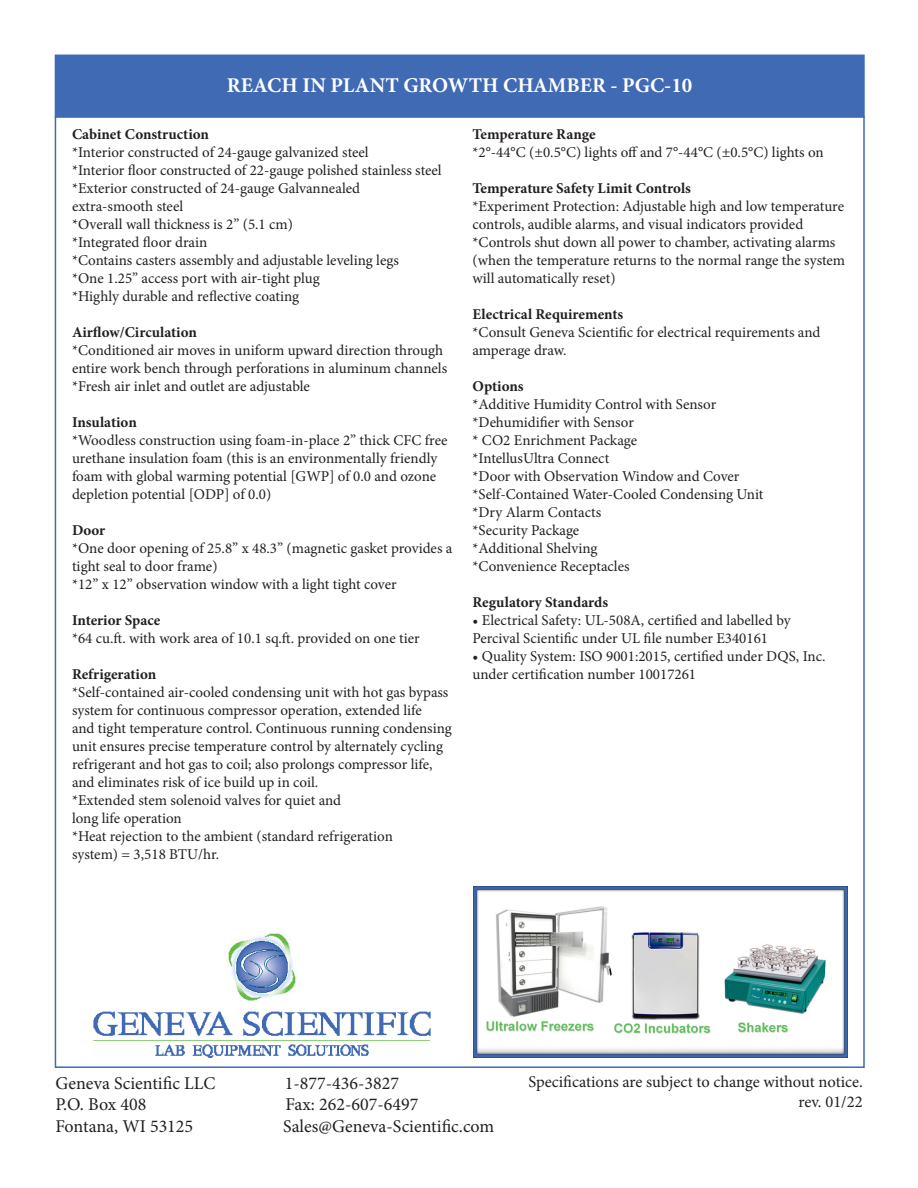
<style>
.page{position:relative;width:918px;height:1188px;background:#fff}
.page>*{position:absolute;margin:0;border:0;box-sizing:border-box;transform-origin:0 0}
.t1{font:700 21px "Minion Pro";color:#fff}
.t2{font:18px "Minion Pro";color:#231f20}
.t3{font:16.5px "Minion Pro";letter-spacing:-.005em;color:#231f20}
.t4{font:15px/18px "Minion Pro";color:#231f20}
.t5{font:700 15px "Minion Pro";color:#231f20}
</style>
<div class="page">
<div style="left:55px;top:55px;width:809px;height:62px;background:#406ab4"></div>
<div style="left:55px;top:55px;width:810px;height:63px;border:2px solid #406ab4"></div>
<img style="left:93px;top:934px;width:338px;height:124px">
<img style="left:473px;top:886px;width:374px;height:172px">
<p class="t1" style="left:227px;top:71px;width:467px">REACH IN PLANT GROWTH CHAMBER - PGC-10</p>
<p class="t5" style="left:72px;top:123px;width:139px">Cabinet Construction</p>
<p class="t4" style="left:72px;top:143px;width:298px">*Interior constructed of 24-gauge galvanized steel</p>
<p class="t4" style="left:72px;top:161px;width:371px">*Interior floor constructed of 22-gauge polished stainless steel</p>
<p class="t4" style="left:72px;top:179px;width:290px">*Exterior constructed of 24-gauge Galvannealed</p>
<p class="t4" style="left:72px;top:197px;width:113px">extra-smooth steel</p>
<p class="t4" style="left:72px;top:215px;width:223px">*Overall wall thickness is 2” (5.1 cm)</p>
<p class="t4" style="left:72px;top:233px;width:137px">*Integrated floor drain</p>
<p class="t4" style="left:72px;top:251px;width:328px">*Contains casters assembly and adjustable leveling legs</p>
<p class="t4" style="left:72px;top:269px;width:249px">*One 1.25” access port with air-tight plug</p>
<p class="t4" style="left:72px;top:287px;width:229px">*Highly durable and reflective coating</p>
<p class="t5" style="left:72px;top:321px;width:126px">Airflow/Circulation</p>
<p class="t4" style="left:72px;top:341px;width:377px">*Conditioned air moves in uniform upward direction through entire work bench through perforations in aluminum channels</p>
<p class="t4" style="left:72px;top:377px;width:240px">*Fresh air inlet and outlet are adjustable</p>
<p class="t5" style="left:72px;top:411px;width:66px">Insulation</p>
<p class="t4" style="left:72px;top:431px;width:377px">*Woodless construction using foam-in-place 2” thick CFC free urethane insulation foam (this is an environmentally friendly foam with global warming potential [GWP] of 0.0 and ozone depletion potential [ODP] of 0.0)</p>
<p class="t5" style="left:72px;top:519px;width:35px">Door</p>
<p class="t4" style="left:72px;top:539px;width:382px">*One door opening of 25.8” x 48.3” (magnetic gasket provides a tight seal to door frame)</p>
<p class="t4" style="left:72px;top:575px;width:326px">*12” x 12” observation window with a light tight cover</p>
<p class="t5" style="left:72px;top:609px;width:90px">Interior Space</p>
<p class="t4" style="left:72px;top:629px;width:349px">*64 cu.ft. with work area of 10.1 sq.ft. provided on one tier</p>
<p class="t5" style="left:72px;top:663px;width:86px">Refrigeration</p>
<p class="t4" style="left:72px;top:683px;width:378px">*Self-contained air-cooled condensing unit with hot gas bypass</p>
<p class="t4" style="left:72px;top:701px;width:351px">system for continuous compressor operation, extended life</p>
<p class="t4" style="left:72px;top:719px;width:381px">and tight temperature control. Continuous running condensing</p>
<p class="t4" style="left:72px;top:737px;width:373px">unit ensures precise temperature control by alternately cycling</p>
<p class="t4" style="left:72px;top:755px;width:362px">refrigerant and hot gas to coil; also prolongs compressor life,</p>
<p class="t4" style="left:72px;top:773px;width:248px">and eliminates risk of ice build up in coil.</p>
<p class="t4" style="left:72px;top:791px;width:271px">*Extended stem solenoid valves for quiet and</p>
<p class="t4" style="left:72px;top:809px;width:111px">long life operation</p>
<p class="t4" style="left:72px;top:827px;width:322px">*Heat rejection to the ambient (standard refrigeration</p>
<p class="t4" style="left:72px;top:845px;width:149px">system) = 3,518 BTU/hr.</p>
<p class="t5" style="left:472px;top:123px;width:125px">Temperature Range</p>
<p class="t4" style="left:472px;top:143px;width:353px">*2°-44°C (±0.5°C) lights off and 7°-44°C (±0.5°C) lights on</p>
<p class="t5" style="left:472px;top:177px;width:220px">Temperature Safety Limit Controls</p>
<p class="t4" style="left:472px;top:197px;width:373px">*Experiment Protection: Adjustable high and low temperature controls, audible alarms, and visual indicators provided</p>
<p class="t4" style="left:472px;top:233px;width:374px">*Controls shut down all power to chamber, activating alarms (when the temperature returns to the normal range the system will automatically reset)</p>
<p class="t5" style="left:472px;top:303px;width:152px">Electrical Requirements</p>
<p class="t4" style="left:472px;top:323px;width:350px">*Consult Geneva Scientific for electrical requirements and amperage draw.</p>
<p class="t5" style="left:472px;top:375px;width:53px">Options</p>
<p class="t4" style="left:472px;top:395px;width:245px">*Additive Humidity Control with Sensor</p>
<p class="t4" style="left:472px;top:413px;width:163px">*Dehumidifier with Sensor</p>
<p class="t4" style="left:472px;top:431px;width:166px">* CO2 Enrichment Package</p>
<p class="t4" style="left:472px;top:449px;width:138px">*IntellusUltra Connect</p>
<p class="t4" style="left:472px;top:467px;width:268px">*Door with Observation Window and Cover</p>
<p class="t4" style="left:472px;top:485px;width:293px">*Self-Contained Water-Cooled Condensing Unit</p>
<p class="t4" style="left:472px;top:503px;width:130px">*Dry Alarm Contacts</p>
<p class="t4" style="left:472px;top:521px;width:108px">*Security Package</p>
<p class="t4" style="left:472px;top:539px;width:126px">*Additional Shelving</p>
<p class="t4" style="left:472px;top:557px;width:159px">*Convenience Receptacles</p>
<p class="t5" style="left:472px;top:591px;width:137px">Regulatory Standards</p>
<p class="t4" style="left:472px;top:611px;width:320px">• Electrical Safety: UL-508A, certified and labelled by</p>
<p class="t4" style="left:472px;top:629px;width:297px">Percival Scientific under UL file number E340161</p>
<p class="t4" style="left:472px;top:647px;width:355px">• Quality System: ISO 9001:2015, certified under DQS, Inc.</p>
<p class="t4" style="left:472px;top:665px;width:225px">under certification number 10017261</p>
<p class="t2" style="left:55px;top:1071px;width:161px">Geneva Scientific LLC</p>
<p class="t2" style="left:285px;top:1071px;width:116px">1-877-436-3827</p>
<p class="t2" style="left:55px;top:1092px;width:92px">P.O. Box 408</p>
<p class="t2" style="left:285px;top:1092px;width:134px">Fax: 262-607-6497</p>
<p class="t2" style="left:55px;top:1114px;width:139px">Fontana, WI 53125</p>
<p class="t2" style="left:283px;top:1114px;width:213px">Sales@Geneva-Scientific.com</p>
<p class="t3" style="left:528px;top:1071px;width:336px">Specifications are subject to change without notice.</p>
<p class="t3" style="left:798px;top:1091px;width:66px">rev. 01/22</p>
</div>
